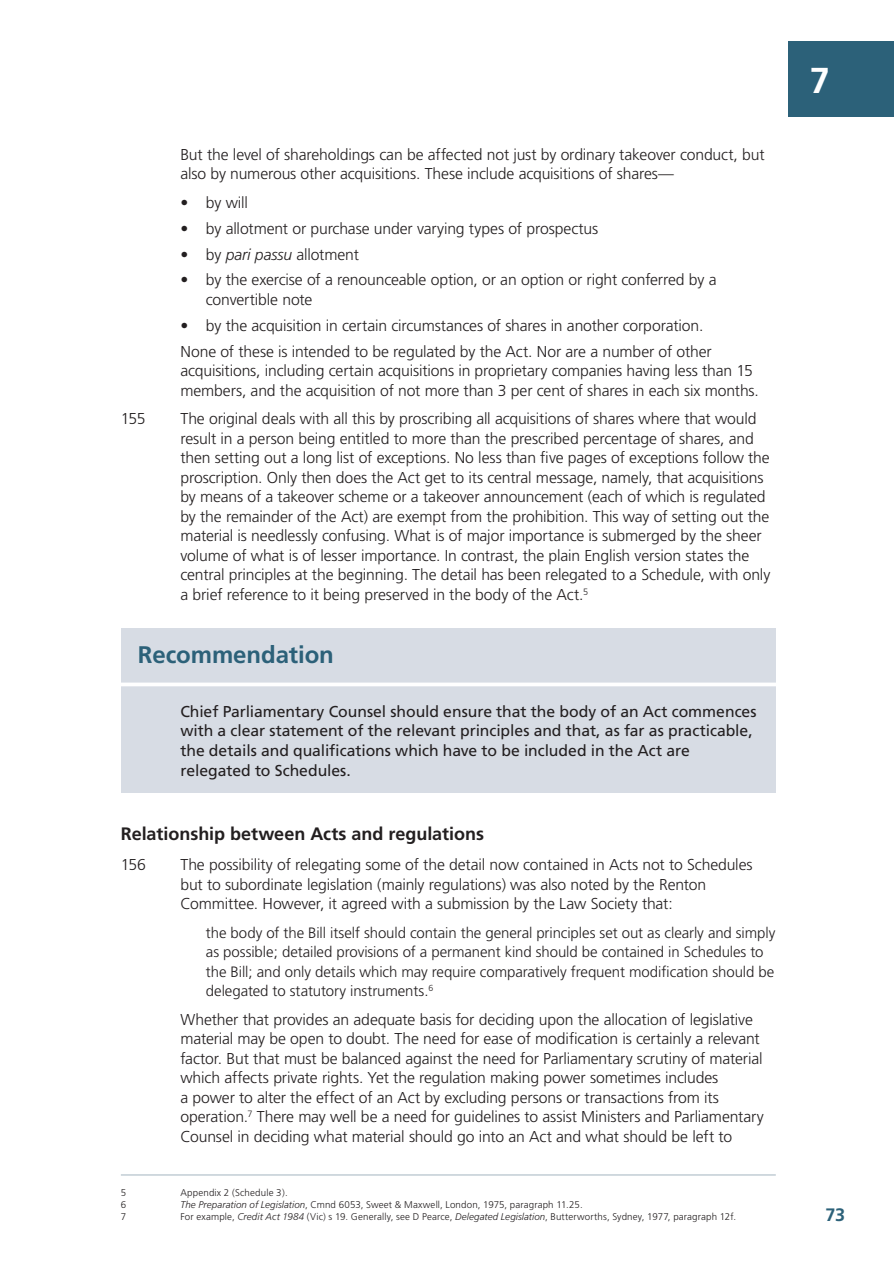
<style>
.page{position:relative;width:894px;height:1263px;background:#fff}
.page>*{position:absolute;margin:0;border:0;box-sizing:border-box;transform-origin:0 0}
.t1{font:700 36px "Frutiger";color:#fff}
.t2{font:700 24px "Frutiger";letter-spacing:-.005em;color:#2c6179}
.HD3{font:700 18px "Frutiger";color:#231f20}
.t3{font:700 18px "Frutiger";color:#2c6179}
.Body_Indent__Chap_1{font:300 15.75px/19.5px "Frutiger";letter-spacing:-.01em;color:#231f20}
.t4{font:15.75px/19.5px "Frutiger";letter-spacing:-.005em;color:#231f20}
.Quotes{font:300 15px/19.5px "Frutiger";letter-spacing:-.005em;color:#231f20}
.t5{font:300 9.75px "Frutiger";letter-spacing:.015em;color:#231f20}
.s1{font-style:italic}
</style>
<div class="page">
<div style="left:788px;top:42px;width:106px;height:75px;background:#2c6179"></div>
<div style="left:121px;top:628px;width:655px;height:164px;background:#d7dce4"></div>
<svg style="left:121px;top:682px;width:655px;height:4px;fill:#fff"></svg>
<hr style="left:121px;top:1174px;width:655px;height:1px;background:#c2cdd5">
<p class="Body_Indent__Chap_1" style="left:180px;top:145px;width:586px">But the level of shareholdings can be affected not just by ordinary takeover conduct, but also by numerous other acquisitions. These include acquisitions of shares—</p>
<p class="Body_Indent__Chap_1" style="left:180px;top:193px;width:69px">• by will</p>
<p class="Body_Indent__Chap_1" style="left:180px;top:219px;width:419px">• by allotment or purchase under varying types of prospectus</p>
<p class="Body_Indent__Chap_1" style="left:180px;top:245px;width:180px">• by <span class="s1">pari passu</span> allotment</p>
<p class="Body_Indent__Chap_1" style="left:206px;top:270px;width:512px;text-indent:-26px">• by the exercise of a renounceable option, or an option or right conferred by a convertible note</p>
<p class="Body_Indent__Chap_1" style="left:180px;top:316px;width:524px">• by the acquisition in certain circumstances of shares in another corporation.</p>
<p class="Body_Indent__Chap_1" style="left:180px;top:342px;width:580px">None of these is intended to be regulated by the Act. Nor are a number of other acquisitions, including certain acquisitions in proprietary companies having less than 15 members, and the acquisition of not more than 3 per cent of shares in each six months.</p>
<p class="Body_Indent__Chap_1" style="left:121px;top:409px;width:26px">155</p>
<p class="Body_Indent__Chap_1" style="left:180px;top:409px;width:591px">The original deals with all this by proscribing all acquisitions of shares where that would result in a person being entitled to more than the prescribed percentage of shares, and then setting out a long list of exceptions. No less than five pages of exceptions follow the proscription. Only then does the Act get to its central message, namely, that acquisitions by means of a takeover scheme or a takeover announcement (each of which is regulated by the remainder of the Act) are exempt from the prohibition. This way of setting out the material is needlessly confusing. What is of major importance is submerged by the sheer volume of what is of lesser importance. In contrast, the plain English version states the central principles at the beginning. The detail has been relegated to a Schedule, with only a brief reference to it being preserved in the body of the Act.<sup>5</sup></p>
<p class="t2" style="left:138px;top:641px;width:198px">Recommendation</p>
<p class="t4" style="left:180px;top:701px;width:577px">Chief Parliamentary Counsel should ensure that the body of an Act commences with a clear statement of the relevant principles and that, as far as practicable, the details and qualifications which have to be included in the Act are relegated to Schedules.</p>
<h3 class="HD3" style="left:121px;top:823px;width:365px">Relationship between Acts and regulations</h3>
<p class="Body_Indent__Chap_1" style="left:121px;top:855px;width:27px">156</p>
<p class="Body_Indent__Chap_1" style="left:180px;top:855px;width:574px">The possibility of relegating some of the detail now contained in Acts not to Schedules but to subordinate legislation (mainly regulations) was also noted by the Renton<br>Committee. However, it agreed with a submission by the Law Society that:</p>
<p class="Quotes" style="left:206px;top:923px;width:571px">the body of the Bill itself should contain the general principles set out as clearly and simply as possible; detailed provisions of a permanent kind should be contained in Schedules to the Bill; and only details which may require comparatively frequent modification should be delegated to statutory instruments.<sup>6</sup></p>
<p class="Body_Indent__Chap_1" style="left:180px;top:1009px;width:585px">Whether that provides an adequate basis for deciding upon the allocation of legislative material may be open to doubt. The need for ease of modification is certainly a relevant factor. But that must be balanced against the need for Parliamentary scrutiny of material which affects private rights. Yet the regulation making power sometimes includes<br>a power to alter the effect of an Act by excluding persons or transactions from its operation.<sup>7</sup> There may well be a need for guidelines to assist Ministers and Parliamentary Counsel in deciding what material should go into an Act and what should be left to</p>
<p class="t5" style="left:121px;top:1187px;width:7px">5</p>
<p class="t5" style="left:180px;top:1187px;width:109px">Appendix 2 (Schedule 3).</p>
<p class="t5" style="left:121px;top:1199px;width:7px">6</p>
<p class="t5" style="left:180px;top:1199px;width:404px"><span class="s1">The Preparation of Legislation</span>, Cmnd 6053, Sweet &amp; Maxwell, London, 1975, paragraph 11.25.</p>
<p class="t5" style="left:121px;top:1211px;width:7px">7</p>
<p class="t5" style="left:180px;top:1211px;width:557px">For example, <span class="s1">Credit Act 1984</span> (Vic) s 19. Generally, see D Pearce, <span class="s1">Delegated Legislation</span>, Butterworths, Sydney, 1977, paragraph 12f.</p>
<h1 class="t1" style="left:810px;top:59px;width:22px">7</h1>
<p class="t3" style="left:825px;top:1203px;width:21px">73</p>
</div>
